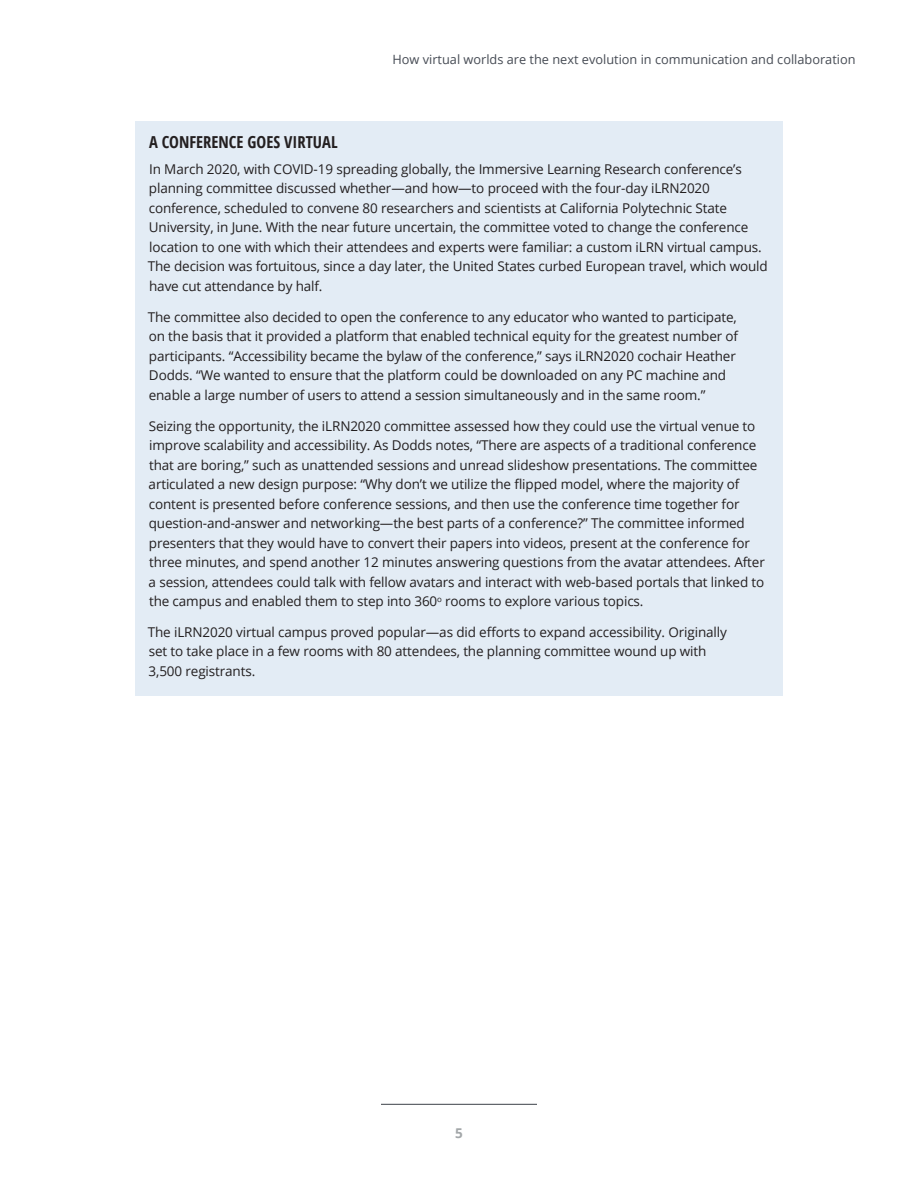
<style>
.page{position:relative;width:918px;height:1188px;background:#fff}
.page>*{position:absolute;margin:0;border:0;box-sizing:border-box;transform-origin:0 0}
.t1{font:700 16.5px "Open Sans Condensed";color:#231f20}
.t2{font:13.5px/19.5px "Open Sans";letter-spacing:-.01em;color:#231f20}
.t3{font:700 13.5px "Open Sans";color:#a3a7a9}
.t4{font:12.75px "Open Sans";color:#464b54}
</style>
<div class="page">
<hr style="left:381px;top:1104px;width:156px;height:1px;background:#5f6369">
<div style="left:135px;top:122px;width:648px;height:574px;background:#e3ecf5"></div>
<p class="t4" style="left:392px;top:50px;width:465px">How virtual worlds are the next evolution in communication and collaboration</p>
<p class="t1" style="left:149px;top:130px;width:190px">A CONFERENCE GOES VIRTUAL</p>
<p class="t2" style="left:148px;top:159px;width:621px">In March 2020, with COVID-19 spreading globally, the Immersive Learning Research conference’s planning committee discussed whether—and how—to proceed with the four-day iLRN2020 conference, scheduled to convene 80 researchers and scientists at California Polytechnic State University, in June. With the near future uncertain, the committee voted to change the conference location to one with which their attendees and experts were familiar: a custom iLRN virtual campus.<br>The decision was fortuitous, since a day later, the United States curbed European travel, which would have cut attendance by half.</p>
<p class="t2" style="left:148px;top:307px;width:592px">The committee also decided to open the conference to any educator who wanted to participate, on the basis that it provided a platform that enabled technical equity for the greatest number of participants. “Accessibility became the bylaw of the conference,” says iLRN2020 cochair Heather Dodds. “We wanted to ensure that the platform could be downloaded on any PC machine and enable a large number of users to attend a session simultaneously and in the same room.”</p>
<p class="t2" style="left:149px;top:416px;width:618px">Seizing the opportunity, the iLRN2020 committee assessed how they could use the virtual venue to improve scalability and accessibility. As Dodds notes, “There are aspects of a traditional conference that are boring,” such as unattended sessions and unread slideshow presentations. The committee articulated a new design purpose: “Why don’t we utilize the flipped model, where the majority of content is presented before conference sessions, and then use the conference time together for question-and-answer and networking—the best parts of a conference?” The committee informed presenters that they would have to convert their papers into videos, present at the conference for three minutes, and spend another 12 minutes answering questions from the avatar attendees. After a session, attendees could talk with fellow avatars and interact with web-based portals that linked to the campus and enabled them to step into 360<sup>o</sup> rooms to explore various topics.</p>
<p class="t2" style="left:148px;top:622px;width:581px">The iLRN2020 virtual campus proved popular—as did efforts to expand accessibility. Originally set to take place in a few rooms with 80 attendees, the planning committee wound up with<br>3,500 registrants.</p>
<p class="t3" style="left:455px;top:1123px;width:9px">5</p>
</div>
